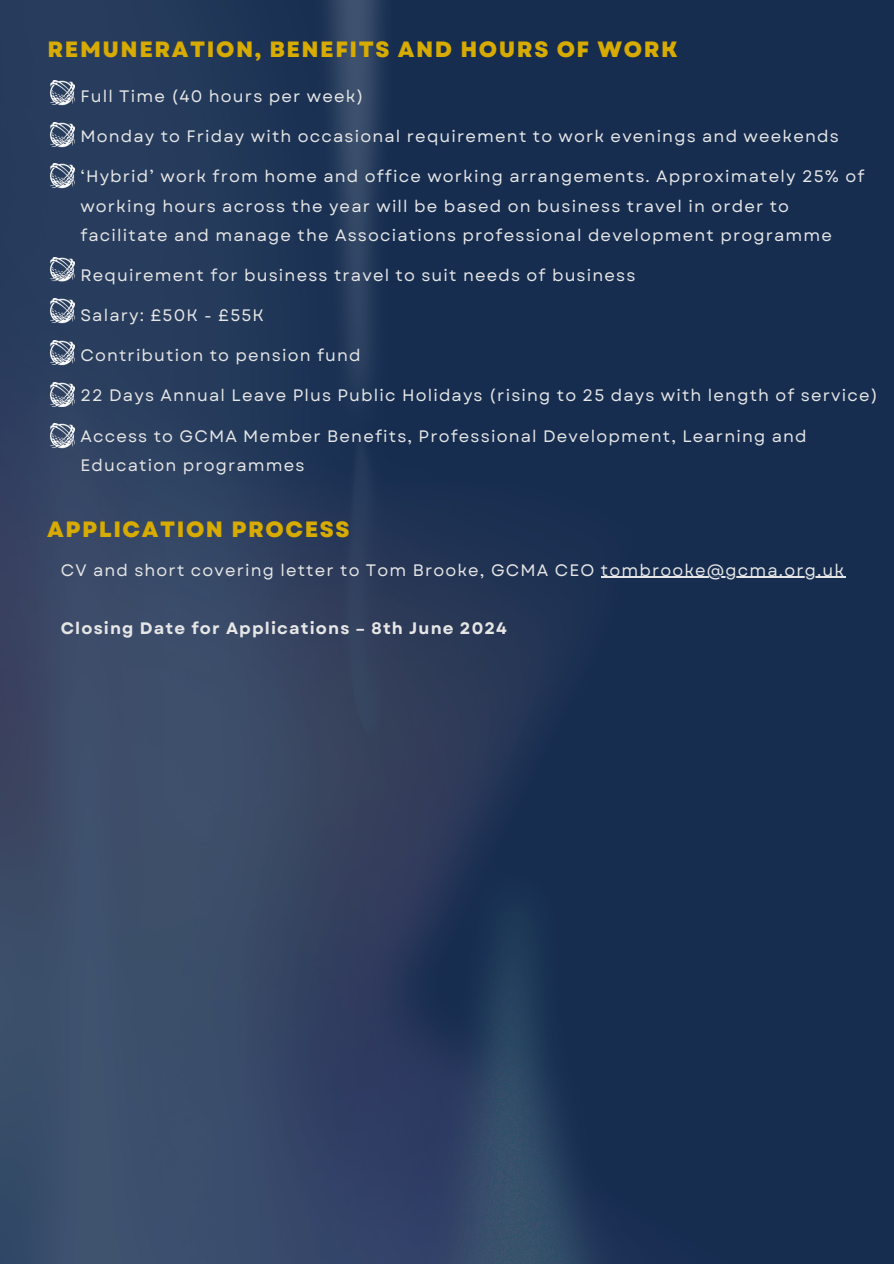
<style>
.page{position:relative;width:894px;height:1264px;background:#fff}
.page>*{position:absolute;margin:0;border:0;box-sizing:border-box;transform-origin:0 0}
.t1{font:800 22.05px "Garet";letter-spacing:.07em;color:#d7ab00}
.t2{font:16.5px/29.5px "Garet";letter-spacing:.07em;color:#e6e6e6}
.t3{font:700 16.5px "Garet";letter-spacing:.07em;color:#e6e6e6}
</style>
<div class="page">
<img style="left:0;top:0;width:893px;height:1263px">
<img style="left:47px;top:81px;width:27px;height:25px">
<img style="left:47px;top:122px;width:27px;height:25px">
<img style="left:47px;top:164px;width:27px;height:25px">
<img style="left:47px;top:257px;width:27px;height:25px">
<img style="left:47px;top:299px;width:27px;height:24px">
<img style="left:47px;top:340px;width:27px;height:25px">
<img style="left:47px;top:382px;width:27px;height:25px">
<hr style="left:600px;top:576px;width:245px;height:2px;background:#e6e6e6">
<img style="left:47px;top:424px;width:27px;height:24px">
<h1 class="t1" style="left:47px;top:33px;width:631px">REMUNERATION, BENEFITS AND HOURS OF WORK</h1>
<p class="t2" style="left:80px;top:82px;width:285px">Full Time (40 hours per week)</p>
<p class="t2" style="left:80px;top:122px;width:759px">Monday to Friday with occasional requirement to work evenings and weekends</p>
<p class="t2" style="left:80px;top:162px;width:785px">‘Hybrid’ work from home and office working arrangements. Approximately 25% of working hours across the year will be based on business travel in order to facilitate and manage the Associations professional development programme</p>
<p class="t2" style="left:80px;top:261px;width:556px">Requirement for business travel to suit needs of business</p>
<p class="t2" style="left:80px;top:301px;width:185px">Salary: £50K - £55K</p>
<p class="t2" style="left:80px;top:341px;width:282px">Contribution to pension fund</p>
<p class="t2" style="left:80px;top:381px;width:798px">22 Days Annual Leave Plus Public Holidays (rising to 25 days with length of service)</p>
<p class="t2" style="left:80px;top:421px;width:727px">Access to GCMA Member Benefits, Professional Development, Learning and<br>Education programmes</p>
<p class="t1" style="left:47px;top:513px;width:304px">APPLICATION PROCESS</p>
<h1 class="t2" style="left:61px;top:555px;width:784px">CV and short covering letter to Tom Brooke, GCMA CEO tombrooke@gcma.org.uk</h1>
<p class="t3" style="left:61px;top:616px;width:447px">Closing Date for Applications – 8th June 2024</p>
</div>
